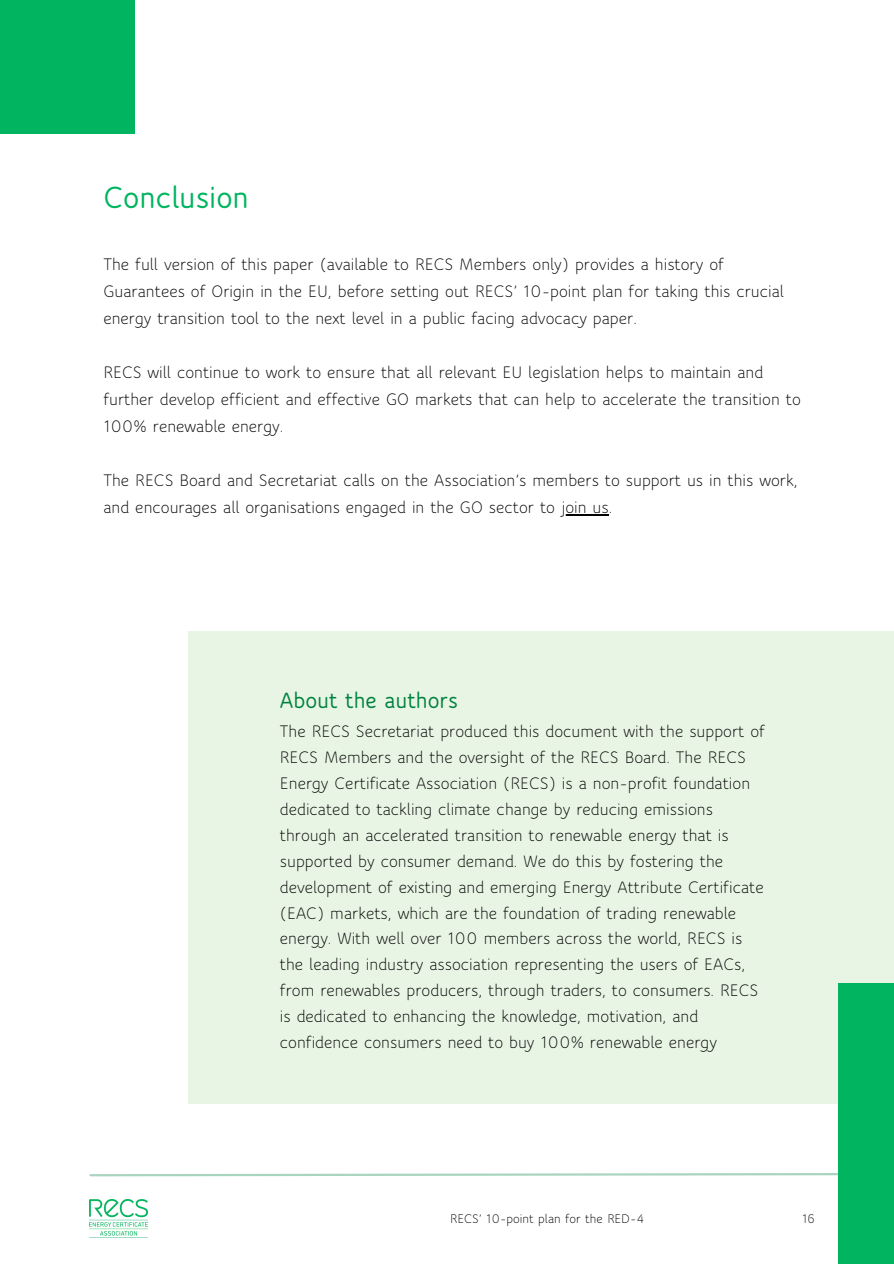
<style>
.page{position:relative;width:894px;height:1264px;background:#fff}
.page>*{position:absolute;margin:0;border:0;box-sizing:border-box;transform-origin:0 0}
.t1{font:700 33px "Speak Pro";color:#01b45f}
.t2{font:700 24px "Speak Pro";color:#00823e}
.t3{font:18px/25.8px "Speak Pro";color:#010101}
.t4{font:13.5px "Speak Pro";color:#010101}
</style>
<div class="page">
<svg style="left:89px;top:1173px;width:748px;height:3px;background:#c0dfcf"></svg>
<div style="left:189px;top:631px;width:704px;height:473px;background:#e8f5e4"></div>
<div style="left:837px;top:983px;width:56px;height:280px;background:#01b45f"></div>
<div style="left:0;top:0;width:134px;height:133px;background:#01b45f"></div>
<img style="left:89px;top:1199px;width:59px;height:37px">
<hr style="left:561px;top:514px;width:47px;height:1px;background:#010101">
<h1 class="t1" style="left:103px;top:183px;width:147px">Conclusion</h1>
<p class="t3" style="left:103px;top:252px;width:681px;line-height:27px">The full version of this paper (available to RECS Members only) provides a history of<br>Guarantees of Origin in the EU, before setting out RECS’ 10-point plan for taking this crucial energy transition tool to the next level in a public facing advocacy paper.</p>
<p class="t3" style="left:103px;top:360px;width:698px;line-height:27px">RECS will continue to work to ensure that all relevant EU legislation helps to maintain and further develop efficient and effective GO markets that can help to accelerate the transition to<br>100% renewable energy.</p>
<p class="t3" style="left:103px;top:468px;width:695px;line-height:27px">The RECS Board and Secretariat calls on the Association’s members to support us in this work, and encourages all organisations engaged in the GO sector to join us.</p>
<h2 class="t2" style="left:280px;top:690px;width:179px">About the authors</h2>
<p class="t3" style="left:280px;top:719px;width:486px">The RECS Secretariat produced this document with the support of RECS Members and the oversight of the RECS Board. The RECS Energy Certificate Association (RECS) is a non-profit foundation dedicated to tackling climate change by reducing emissions through an accelerated transition to renewable energy that is supported by consumer demand. We do this by fostering the development of existing and emerging Energy Attribute Certificate (EAC) markets, which are the foundation of trading renewable energy. With well over 100 members across the world, RECS is the leading industry association representing the users of EACs, from renewables producers, through traders, to consumers. RECS is dedicated to enhancing the knowledge, motivation, and confidence consumers need to buy 100% renewable energy</p>
<p class="t4" style="left:450px;top:1212px;width:196px">RECS’ 10-point plan for the RED-4</p>
<p class="t4" style="left:801px;top:1212px;width:15px">16</p>
</div>
